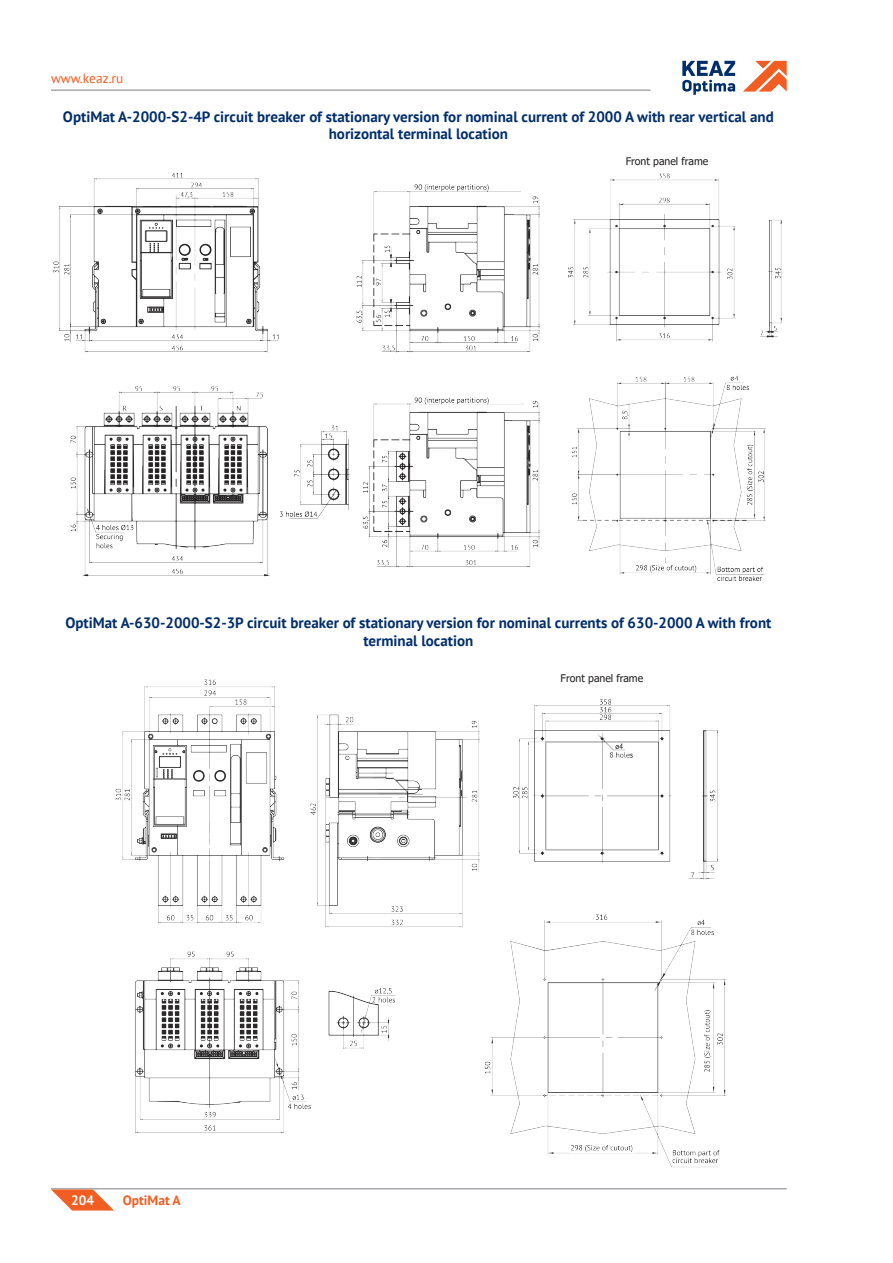
<style>
.page{position:relative;width:893px;height:1263px;background:#fff}
.page>*{position:absolute;margin:0;border:0;box-sizing:border-box;transform-origin:0 0}
.t1{font:700 15px/16.5px "PT Sans";color:#002e6b;text-align:center}
.t2{font:13.5px "PT Sans";color:#f25d21}
.t3{font:700 13.5px "PT Sans";color:#f25d21}
.t4{font:700 13.5px "PT Sans";color:#fff}
.t5{font:700 12px "Tahoma";color:#fff}
.t6{font:10.5px "Tahoma";color:#231f20}
</style>
<div class="page">
<svg style="left:743px;top:61px;width:44px;height:31px"></svg>
<svg style="left:682px;top:61px;width:53px;height:34px"></svg>
<hr style="left:51px;top:1188px;width:736px;height:1px;background:#a8a9ad">
<hr style="left:51px;top:89px;width:600px;height:2px;background:#a8a9ad">
<svg style="left:51px;top:1189px;width:63px;height:21px"></svg>
<img style="left:53px;top:172px;width:729px;height:409px">
<img style="left:115px;top:679px;width:612px;height:489px">
<p class="t2" style="left:51px;top:69px;width:74px">www.keaz.ru</p>
<p class="t1" style="left:63px;top:108px;width:712px">OptiMat A-2000-S2-4P circuit breaker of stationary version for nominal current of 2000 А with rear vertical and horizontal terminal location</p>
<p class="t6" style="left:626px;top:154px;width:84px">Front panel frame</p>
<p class="t1" style="left:65px;top:613px;width:707px;line-height:18px">OptiMat A-630-2000-S2-3P circuit breaker of stationary version for nominal currents of 630-2000 А with front terminal location</p>
<p class="t6" style="left:561px;top:671px;width:84px">Front panel frame</p>
<p class="t4" style="left:71px;top:1191px;width:24px">204</p>
<p class="t5" style="left:71px;top:1192px;width:24px">204</p>
<p class="t3" style="left:123px;top:1191px;width:59px">OptiMat A</p>
</div>
